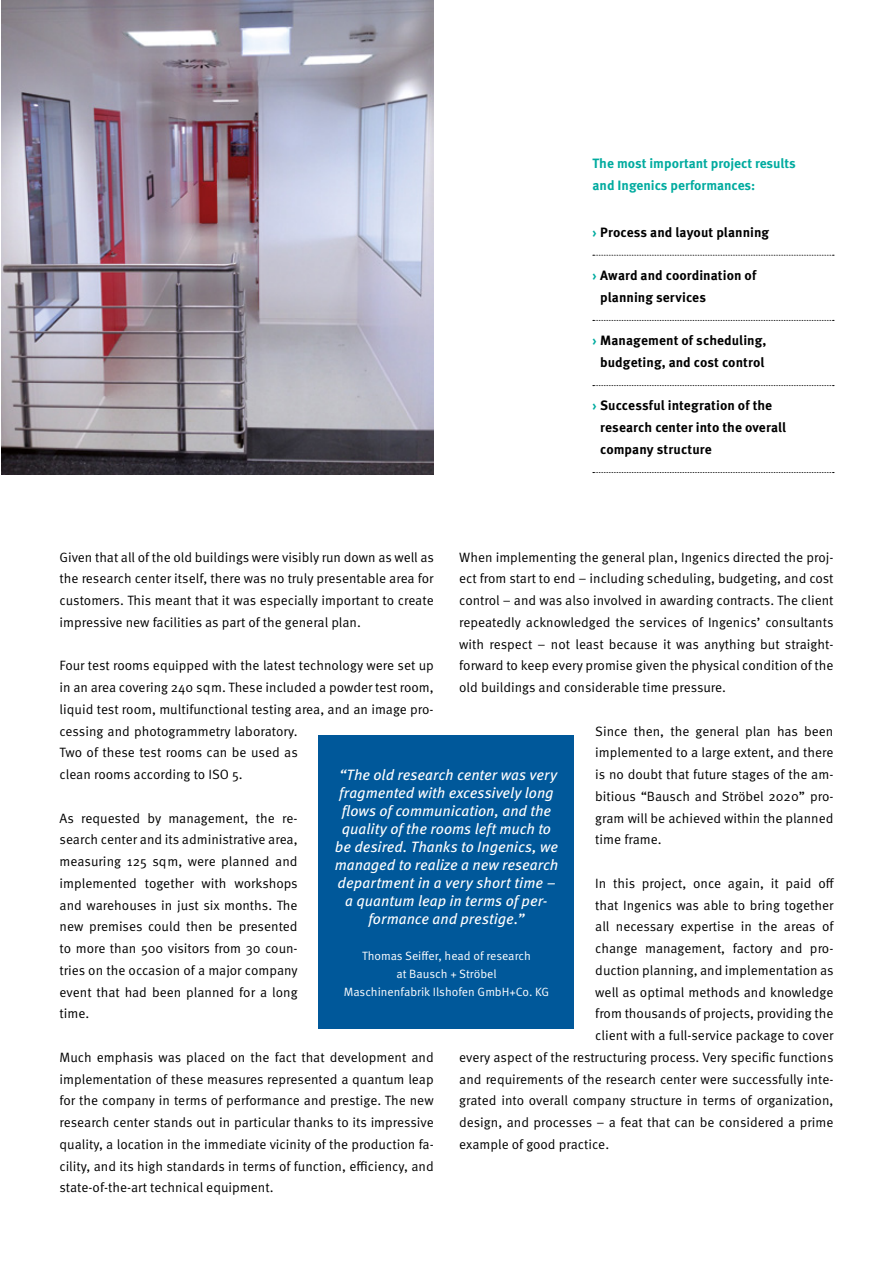
<style>
.page{position:relative;width:893px;height:1263px;background:#fff}
.page>*{position:absolute;margin:0;border:0;box-sizing:border-box;transform-origin:0 0}
.t1{font:italic 15px/18px "Meta Pro";color:#fff;text-align:center}
.t2{font:13.5px/21.8px "Meta Pro";color:#000;text-align:justify}
.t3{font:700 13.5px/21.8px "Meta Pro";letter-spacing:.005em;color:#000}
.t4{font:700 13.5px/21.8px "Meta Pro";color:#00ab9f}
.t5{font:12px/18px "Meta Pro";color:#fff;text-align:center}
.s1{color:#00ab9f}
</style>
<div class="page">
<svg style="left:593px;top:255px;width:241px;height:1px"></svg>
<svg style="left:593px;top:320px;width:241px;height:1px"></svg>
<svg style="left:593px;top:385px;width:241px;height:1px"></svg>
<svg style="left:593px;top:472px;width:241px;height:1px"></svg>
<img style="left:1px;top:0;width:433px;height:475px">
<div style="left:319px;top:736px;width:255px;height:293px;background:#00589a"></div>
<p class="t4" style="left:592px;top:152px;width:205px">The most important project results and Ingenics performances:</p>
<p class="t3" style="left:592px;top:220px;width:178px"><span class="s1">›</span> Process and layout planning</p>
<p class="t3" style="left:600px;top:264px;width:158px;text-indent:-8px"><span class="s1">›</span> Award and coordination of planning services</p>
<p class="t3" style="left:592px;top:329px;width:175px;text-align:center"><span class="s1">›</span> Management of scheduling, budgeting, and cost control</p>
<p class="t3" style="left:600px;top:394px;width:188px;text-indent:-8px"><span class="s1">›</span> Successful integration of the research center into the overall company structure</p>
<p class="t2" style="left:459px;top:545px;width:376px">When implementing the general plan, Ingenics directed the proj&shy;ect from start to end – including scheduling, budgeting, and cost control – and was also involved in awarding contracts. The client repeatedly acknowledged the services of Ingenics’ consultants with respect – not least because it was anything but straight&shy;forward to keep every promise given the physical condition of the old buildings and considerable time pressure.</p>
<p class="t2" style="left:595px;top:719px;width:240px">Since then, the general plan has been implemented to a large extent, and there is no doubt that future stages of the am&shy;bitious “Bausch and Ströbel 2020” pro&shy;gram will be achieved within the planned time frame.</p>
<p class="t2" style="left:595px;top:871px;width:240px">In this project, once again, it paid off</p>
<p class="t2" style="left:595px;top:893px;width:240px">that Ingenics was able to bring together</p>
<p class="t2" style="left:595px;top:915px;width:240px">all necessary expertise in the areas of</p>
<p class="t2" style="left:595px;top:937px;width:240px">change management, factory and pro-</p>
<p class="t2" style="left:595px;top:958px;width:240px">duction planning, and implementation as</p>
<p class="t2" style="left:595px;top:980px;width:240px">well as optimal methods and knowledge</p>
<p class="t2" style="left:595px;top:1002px;width:240px">from thousands of projects, providing the</p>
<p class="t2" style="left:595px;top:1024px;width:240px">client with a full-service package to cover</p>
<p class="t2" style="left:459px;top:1045px;width:376px">every aspect of the restructuring process. Very specific functions</p>
<p class="t2" style="left:459px;top:1067px;width:376px">and requirements of the research center were successfully inte-</p>
<p class="t2" style="left:459px;top:1089px;width:376px">grated into overall company structure in terms of organization,</p>
<p class="t2" style="left:459px;top:1111px;width:376px">design, and processes – a feat that can be considered a prime</p>
<p class="t2" style="left:459px;top:1132px;width:151px">example of good practice.</p>
<p class="t2" style="left:60px;top:545px;width:376px">Given that all of the old buildings were visibly run down as well as the research center itself, there was no truly presentable area for customers. This meant that it was especially important to create impressive new facilities as part of the general plan.</p>
<p class="t2" style="left:60px;top:654px;width:376px;text-align:left">Four test rooms equipped with the latest technology were set up in an area covering 240 sqm. These included a powder test room, liquid test room, multifunctional testing area, and an image pro&shy;cessing and photogrammetry laboratory.<br>Two of these test rooms can be used as<br>clean rooms according to ISO 5.</p>
<p class="t2" style="left:60px;top:806px;width:240px">As requested by management, the re&shy;search center and its administrative area, measuring 125 sqm, were planned and implemented together with workshops and warehouses in just six months. The new premises could then be presented to more than 500 visitors from 30 coun&shy;tries on the occasion of a major company event that had been planned for a long time.</p>
<p class="t2" style="left:60px;top:1045px;width:376px">Much emphasis was placed on the fact that development and implementation of these measures represented a quantum leap for the company in terms of performance and prestige. The new research center stands out in particular thanks to its impressive quality, a location in the immediate vicinity of the production fa&shy;cility, and its high standards in terms of function, efficiency, and state-of-the-art technical equipment.</p>
<p class="t1" style="left:335px;top:765px;width:225px">“The old research center was very fragmented with excessively long flows of communication, and the quality of the rooms left much to be desired. Thanks to Ingenics, we managed to realize a new research department in a very short time – a quantum leap in terms of per&shy;formance and prestige.”</p>
<p class="t5" style="left:344px;top:946px;width:207px">Thomas Seiffer, head of research<br>at Bausch + Ströbel<br>Maschinenfabrik Ilshofen GmbH+Co. KG</p>
</div>
